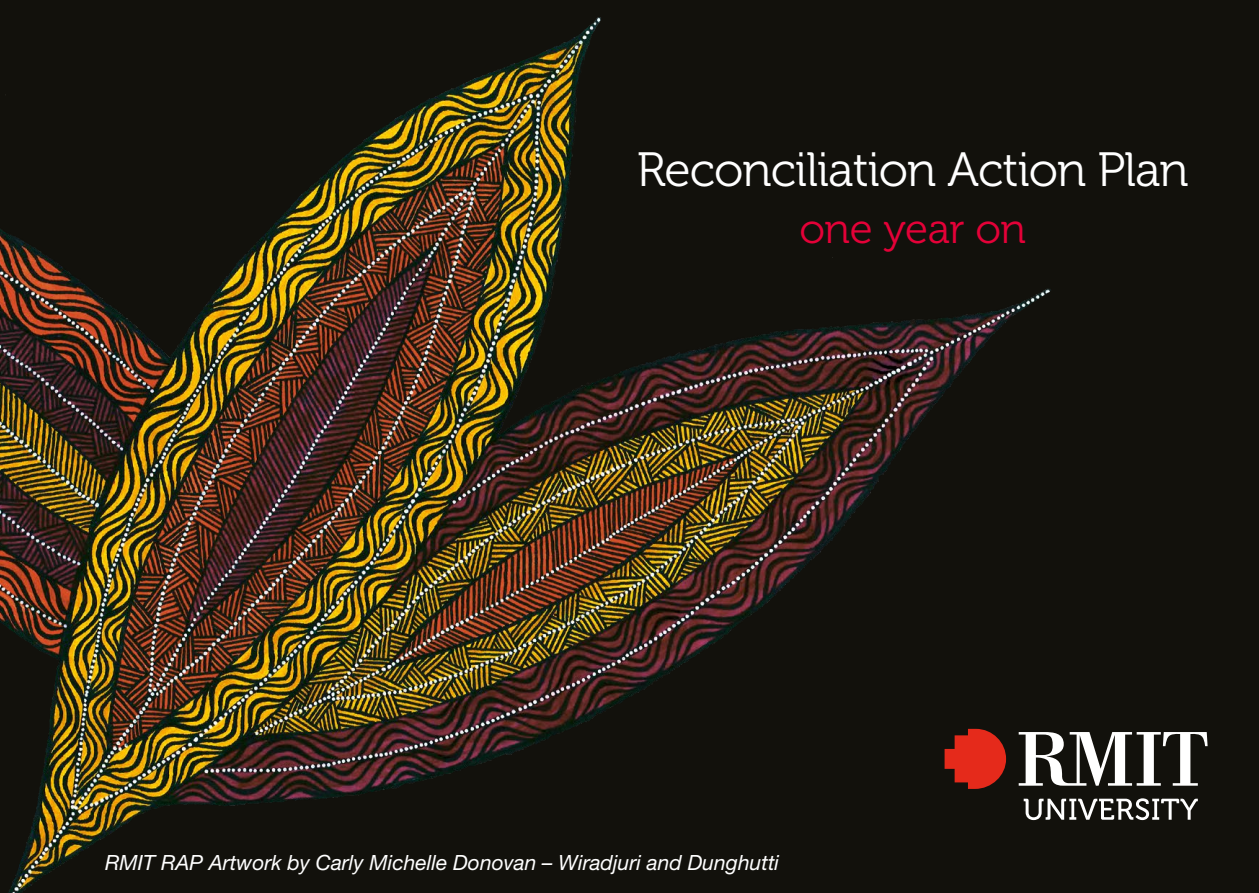
<style>
.page{position:relative;width:1259px;height:893px;background:#fff}
.page>*{position:absolute;margin:0;border:0;box-sizing:border-box;transform-origin:0 0}
.t1{font:48px "Museo 300";letter-spacing:-.02em;color:#fff}
.t2{font:42px "Museo 300";letter-spacing:-.01em;color:#e40138}
.t3{font:italic 21px "Helvetica Neue LT Pro";color:#fff}
</style>
<div class="page">
<img style="left:0;top:0;width:1259px;height:893px">
<img style="left:472px;top:17px;width:127px;height:62px">
<svg style="left:1018px;top:732px;width:189px;height:54px"></svg>
<svg style="left:944px;top:729px;width:62px;height:60px;background:#ab2316"></svg>
<svg style="left:1023px;top:798px;width:174px;height:22px"></svg>
<h1 class="t1" style="left:637px;top:144px;width:553px">Reconciliation Action Plan</h1>
<h2 class="t2" style="left:799px;top:206px;width:228px">one year on</h2>
<p class="t3" style="left:105px;top:849px;width:676px">RMIT RAP Artwork by Carly Michelle Donovan – Wiradjuri and Dunghutti</p>
</div>
